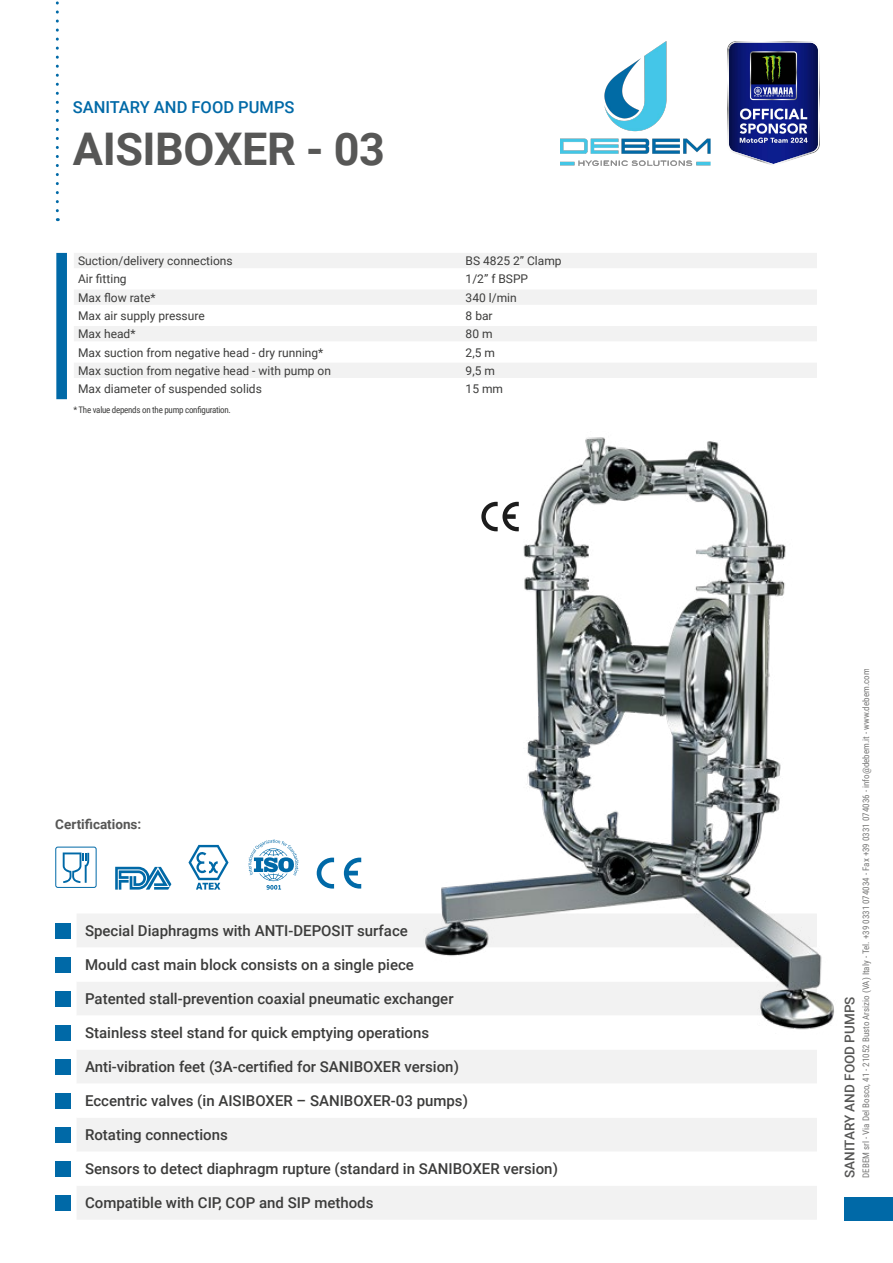
<style>
.page{position:relative;width:893px;height:1263px;background:#fff}
.page>*{position:absolute;margin:0;border:0;box-sizing:border-box;transform-origin:0 0}
.t1{font:700 45px "Roboto";letter-spacing:-.01em;color:#575756}
.t2{font:500 16.5px "Roboto";color:#0069a7}
.t3{font:500 15px "Roboto";color:#3c3c3b}
.t4{font:500 13.5px "Roboto";color:#575756}
.t5{font:700 13.5px "Roboto";color:#575756}
.t6{font:12px "Roboto";color:#3c3c3b}
.t7{font:9px "Roboto Condensed";color:#3c3c3b}
.t8{font:9px "Roboto Condensed";letter-spacing:-.03em;color:#3c3c3b}
</style>
<div class="page">
<div style="left:844px;top:1197px;width:49px;height:23px;background:#0069a7"></div>
<div style="left:77px;top:914px;width:740px;height:305px;background:#f2f2f2"></div>
<svg style="left:77px;top:947px;width:740px;height:239px"></svg>
<div style="left:55px;top:923px;width:16px;height:15px;background:#0069a7"></div>
<div style="left:55px;top:957px;width:16px;height:15px;background:#0069a7"></div>
<div style="left:55px;top:991px;width:16px;height:15px;background:#0069a7"></div>
<div style="left:55px;top:1025px;width:16px;height:15px;background:#0069a7"></div>
<div style="left:55px;top:1059px;width:16px;height:15px;background:#0069a7"></div>
<div style="left:55px;top:1093px;width:16px;height:15px;background:#0069a7"></div>
<div style="left:55px;top:1127px;width:16px;height:15px;background:#0069a7"></div>
<div style="left:55px;top:1161px;width:16px;height:15px;background:#0069a7"></div>
<div style="left:55px;top:1195px;width:16px;height:15px;background:#0069a7"></div>
<svg style="left:115px;top:867px;width:56px;height:23px"></svg>
<svg style="left:317px;top:858px;width:17px;height:30px"></svg>
<svg style="left:344px;top:858px;width:17px;height:30px"></svg>
<svg style="left:249px;top:839px;width:50px;height:51px"></svg>
<div style="left:55px;top:847px;width:42px;height:41px;border:1px solid #0069a7;border-radius:2px"></div>
<svg style="left:63px;top:852px;width:26px;height:31px"></svg>
<svg style="left:188px;top:845px;width:41px;height:45px"></svg>
<svg style="left:56px;top:1px;width:3px;height:210px"></svg>
<img style="left:416px;top:437px;width:418px;height:632px">
<svg style="left:56px;top:253px;width:11px;height:146px;background:#086da9"></svg>
<svg style="left:74px;top:253px;width:743px;height:125px"></svg>
<img style="left:727px;top:42px;width:92px;height:123px">
<img style="left:561px;top:42px;width:150px;height:124px">
<p class="t2" style="left:73px;top:95px;width:223px">SANITARY AND FOOD PUMPS</p>
<h1 class="t1" style="left:73px;top:118px;width:314px">AISIBOXER - 03</h1>
<p class="t6" style="left:78px;top:252px;width:156px">Suction/delivery connections</p>
<p class="t6" style="left:466px;top:252px;width:98px">BS 4825 2” Clamp</p>
<p class="t6" style="left:78px;top:271px;width:50px">Air fitting</p>
<p class="t6" style="left:466px;top:271px;width:64px">1/2” f BSPP</p>
<p class="t6" style="left:78px;top:289px;width:79px">Max flow rate*</p>
<p class="t6" style="left:466px;top:289px;width:53px">340 l/min</p>
<p class="t6" style="left:78px;top:307px;width:128px">Max air supply pressure</p>
<p class="t6" style="left:466px;top:307px;width:29px">8 bar</p>
<p class="t6" style="left:78px;top:326px;width:59px">Max head*</p>
<p class="t6" style="left:466px;top:326px;width:28px">80 m</p>
<p class="t6" style="left:78px;top:344px;width:247px">Max suction from negative head - dry running*</p>
<p class="t6" style="left:466px;top:344px;width:31px">2,5 m</p>
<p class="t6" style="left:78px;top:362px;width:254px">Max suction from negative head - with pump on</p>
<p class="t6" style="left:466px;top:362px;width:31px">9,5 m</p>
<p class="t6" style="left:78px;top:380px;width:185px">Max diameter of suspended solids</p>
<p class="t6" style="left:466px;top:380px;width:39px">15 mm</p>
<p class="t8" style="left:73px;top:404px;width:159px">* The value depends on the pump configuration.</p>
<p class="t5" style="left:55px;top:815px;width:88px">Certifications:</p>
<p class="t3" style="left:85px;top:920px;width:324px">Special Diaphragms with ANTI-DEPOSIT surface</p>
<p class="t3" style="left:85px;top:954px;width:330px">Mould cast main block consists on a single piece</p>
<p class="t3" style="left:85px;top:988px;width:370px">Patented stall-prevention coaxial pneumatic exchanger</p>
<p class="t3" style="left:85px;top:1022px;width:346px">Stainless steel stand for quick emptying operations</p>
<p class="t3" style="left:85px;top:1056px;width:375px">Anti-vibration feet (3A-certified for SANIBOXER version)</p>
<p class="t3" style="left:85px;top:1090px;width:384px">Eccentric valves (in AISIBOXER – SANIBOXER-03 pumps)</p>
<p class="t3" style="left:85px;top:1124px;width:144px">Rotating connections</p>
<p class="t3" style="left:85px;top:1158px;width:474px">Sensors to detect diaphragm rupture (standard in SANIBOXER version)</p>
<p class="t3" style="left:85px;top:1192px;width:290px">Compatible with CIP, COP and SIP methods</p>
<p class="t7" style="left:860px;top:1178px;width:511px;rotate:-90deg">DEBEM srl - Via Del Bosco, 41 - 21052 Busto Arsizio (VA) Italy - Tel. +39 0331 074034 - Fax +39 0331 074036 - info@debem.it - www.debem.com</p>
<p class="t4" style="left:840px;top:1178px;width:183px;rotate:-90deg">SANITARY AND FOOD PUMPS</p>
</div>
